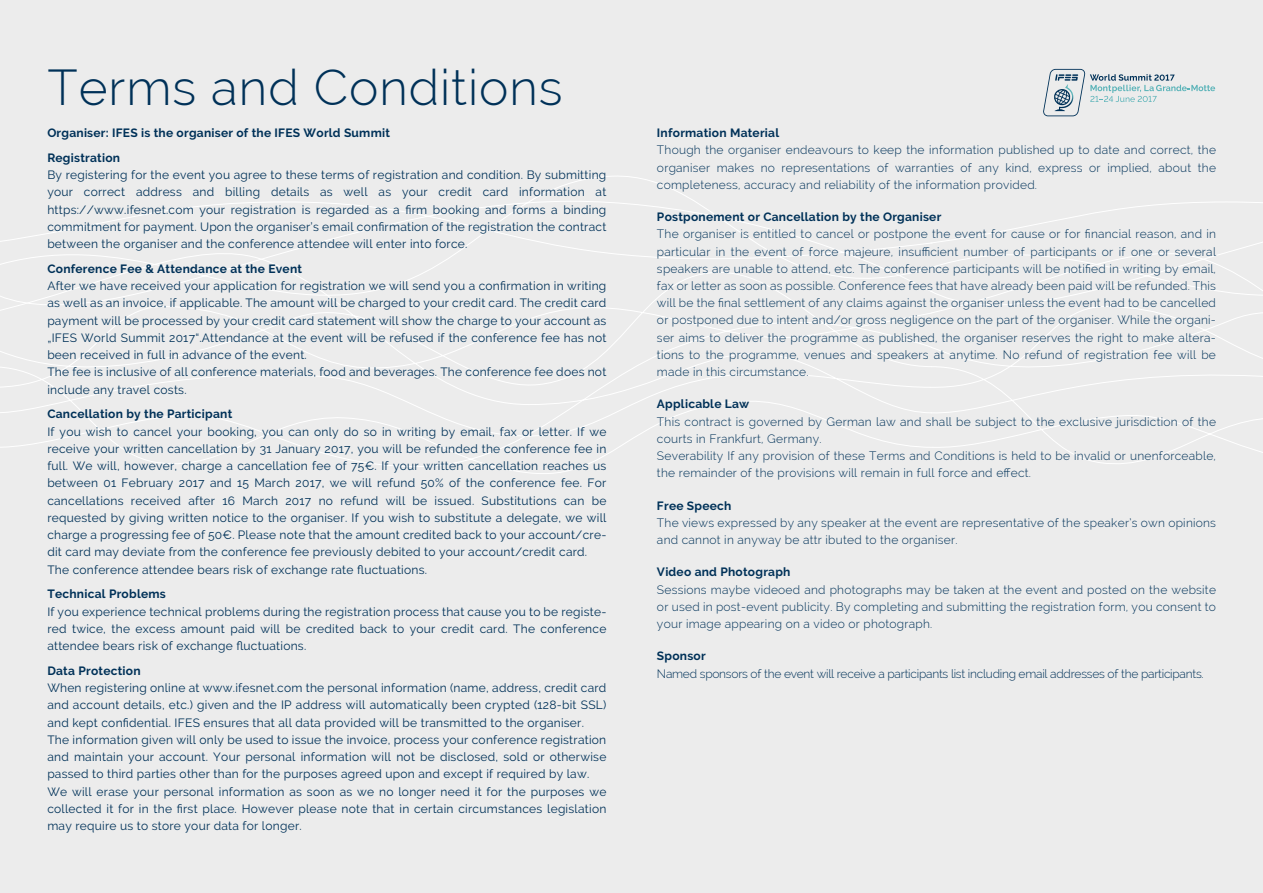
<style>
.page{position:relative;width:1263px;height:893px;background:#ececec}
.page>*{position:absolute;margin:0;border:0;box-sizing:border-box;transform-origin:0 0}
.t1{font:300 49.5px "Raleway";letter-spacing:.02em;color:#003158}
.t2{font:12px/17.2px "Raleway";letter-spacing:.02em;color:#003158}
.t3{font:300 12px/17.2px "Raleway";letter-spacing:.02em;color:#003158;text-align:justify}
.t4{font:700 12px/24.8px "Raleway";letter-spacing:.02em;color:#003158}
.t5{font:300 12px "Raleway";letter-spacing:-.02em;color:#003158}
</style>
<div class="page">
<svg style="left:45px;top:176px;width:743px;height:58px"></svg>
<svg style="left:0;top:234px;width:929px;height:240px"></svg>
<svg style="left:929px;top:234px;width:334px;height:230px"></svg>
<svg style="left:1043px;top:69px;width:172px;height:47px"></svg>
<h1 class="t1" style="left:47px;top:59px;width:517px">Terms and Conditions</h1>
<p class="t4" style="left:47px;top:121px;width:344px">Organiser: IFES is the organiser of the IFES World Summit<br>Registration</p>
<p class="t2" style="left:47px;top:166px;width:560px;text-align:justify">By registering for the event you agree to these terms of registration and condition. By submitting your correct address and billing details as well as your credit card information at https://www.ifesnet.com your registration is regarded as a firm booking and forms a binding commitment for payment. Upon the organiser’s email confirmation of the registration the contract between the organiser and the conference attendee will enter into force.</p>
<p class="t4" style="left:47px;top:256px;width:256px">Conference Fee &amp; Attendance at the Event</p>
<p class="t2" style="left:47px;top:277px;width:561px">After we have received your application for registration we will send you a confirmation in writing as well as an invoice, if applicable. The amount will be charged to your credit card. The credit card payment will be processed by your credit card statement will show the charge to your account as „IFES World Summit 2017“.Attendance at the event will be refused if the conference fee has not been received in full in advance of the event.<br>The fee is inclusive of all conference materials, food and beverages. The conference fee does not include any travel costs.</p>
<p class="t4" style="left:47px;top:402px;width:186px">Cancellation by the Participant</p>
<p class="t2" style="left:47px;top:423px;width:561px">If you wish to cancel your booking, you can only do so in writing by email, fax or letter. If we receive your written cancellation by 31 January 2017, you will be refunded the conference fee in full. We will, however, charge a cancellation fee of 75€. If your written cancellation reaches us between 01 February 2017 and 15 March 2017, we will refund 50% of the conference fee. For cancellations received after 16 March 2017 no refund will be issued. Substitutions can be requested by giving written notice to the organiser. If you wish to substitute a delegate, we will charge a progressing fee of 50€. Please note that the amount credited back to your account/cre&shy;dit card may deviate from the conference fee previously debited to your account/credit card.<br>The conference attendee bears risk of exchange rate fluctuations.</p>
<p class="t4" style="left:47px;top:582px;width:120px">Technical Problems</p>
<p class="t2" style="left:47px;top:603px;width:560px;text-align:justify">If you experience technical problems during the registration process that cause you to be registe&shy;red twice, the excess amount paid will be credited back to your credit card. The conference attendee bears risk of exchange fluctuations.</p>
<p class="t4" style="left:47px;top:658px;width:95px">Data Protection</p>
<p class="t2" style="left:47px;top:679px;width:561px">When registering online at www.ifesnet.com the personal information (name, address, credit card and account details, etc.) given and the IP address will automatically been crypted (128-bit SSL) and kept confidential. IFES ensures that all data provided will be transmitted to the organiser.<br>The information given will only be used to issue the invoice, process your conference registration and maintain your account. Your personal information will not be disclosed, sold or otherwise passed to third parties other than for the purposes agreed upon and except if required by law.<br>We will erase your personal information as soon as we no longer need it for the purposes we collected it for in the first place. However please note that in certain circumstances legislation may require us to store your data for longer.</p>
<p class="t4" style="left:657px;top:120px;width:124px">Information Material</p>
<p class="t3" style="left:657px;top:141px;width:561px">Though the organiser endeavours to keep the information published up to date and correct, the organiser makes no representations of warranties of any kind, express or implied, about the completeness, accuracy and reliability of the information provided.</p>
<p class="t4" style="left:657px;top:204px;width:286px">Postponement or Cancellation by the Organiser</p>
<p class="t3" style="left:657px;top:225px;width:561px">The organiser is entitled to cancel or postpone the event for cause or for financial reason, and in particular in the event of force majeure, insufficient number of participants or if one or several speakers are unable to attend, etc. The conference participants will be notified in writing by email, fax or letter as soon as possible. Conference fees that have already been paid will be refunded. This will be the final settlement of any claims against the organiser unless the event had to be cancelled or postponed due to intent and/or gross negligence on the part of the organiser. While the organi&shy;ser aims to deliver the programme as published, the organiser reserves the right to make altera&shy;tions to the programme, venues and speakers at anytime. No refund of registration fee will be made in this circumstance.</p>
<p class="t4" style="left:657px;top:392px;width:94px">Applicable Law</p>
<p class="t3" style="left:657px;top:413px;width:560px;text-align:left">This contract is governed by German law and shall be subject to the exclusive jurisdiction of the courts in Frankfurt, Germany.<br>Severability If any provision of these Terms and Conditions is held to be invalid or unenforceable, the remainder of the provisions will remain in full force and effect.</p>
<p class="t4" style="left:657px;top:493px;width:76px">Free Speech</p>
<p class="t3" style="left:657px;top:514px;width:560px">The views expressed by any speaker at the event are representative of the speaker’s own opinions and cannot in anyway be attr ibuted to the organiser.</p>
<p class="t4" style="left:657px;top:560px;width:135px">Video and Photograph</p>
<p class="t3" style="left:657px;top:581px;width:561px">Sessions maybe videoed and photographs may be taken at the event and posted on the website or used in post-event publicity. By completing and submitting the registration form, you consent to your image appearing on a video or photograph.</p>
<p class="t4" style="left:657px;top:644px;width:50px">Sponsor</p>
<p class="t5" style="left:657px;top:666px;width:548px">Named sponsors of the event will receive a participants list including email addresses of the participants.</p>
</div>
